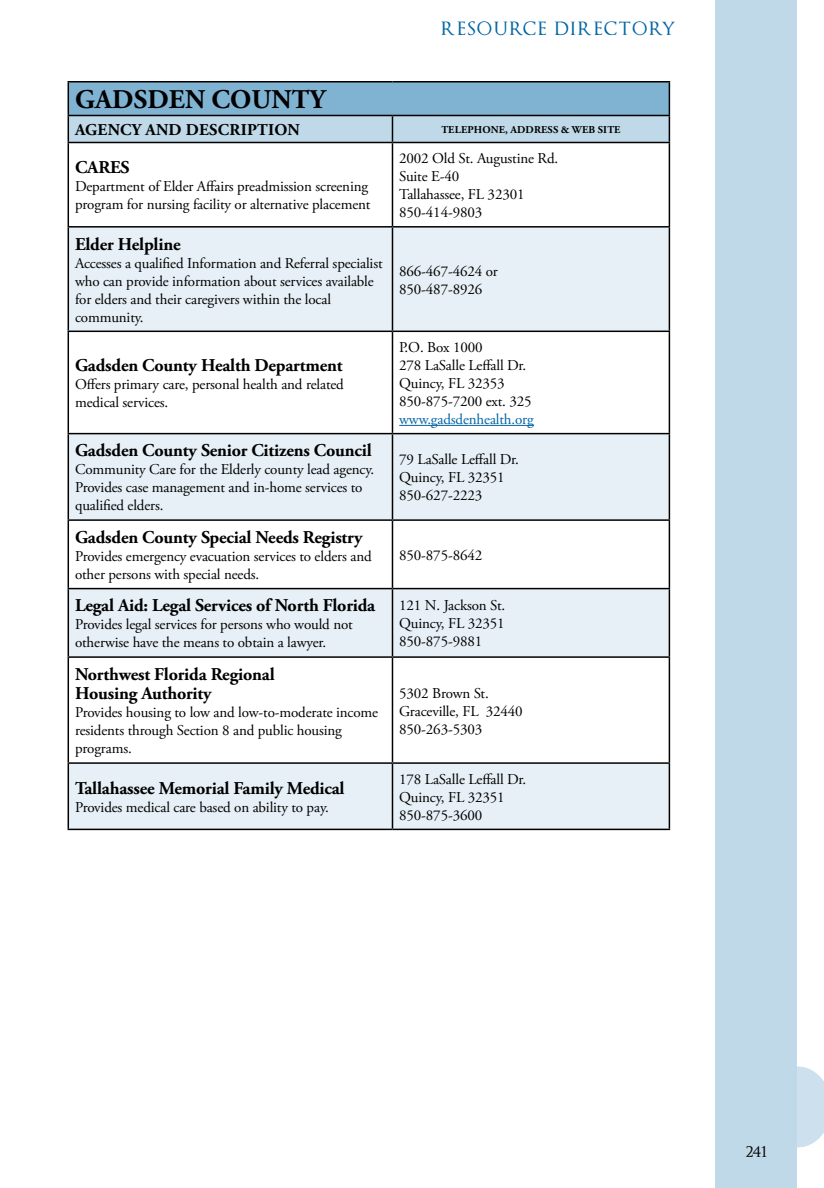
<style>
.page{position:relative;width:824px;height:1188px;background:#fff}
.page>*{position:absolute;margin:0;border:0;box-sizing:border-box;transform-origin:0 0}
.t1{font:700 27px "Adobe Garamond Pro";letter-spacing:.005em;color:#000}
.t2{font:700 18px/19.5px "Adobe Garamond Pro";letter-spacing:-.01em;color:#000}
.t3{font:18px "Optimus Princeps";letter-spacing:.1em;color:#0065a4}
.t4{font:18px "Optimus Princeps";color:#000}
.t5{font:700 16.5px "Adobe Garamond Pro";letter-spacing:.015em;color:#000}
.t6{font:15px/18px "Adobe Garamond Pro";letter-spacing:-.01em;color:#000}
.t7{font:15px "Adobe Garamond Pro";letter-spacing:-.01em;color:#0065a4}
.t8{font:700 10.5px "Adobe Garamond Pro";letter-spacing:.015em;color:#000}
</style>
<div class="page">
<svg style="left:796px;top:1066px;width:28px;height:82px;background:#d1e3ee"></svg>
<div style="left:716px;top:0;width:80px;height:1188px;background:#bfd9e8"></div>
<div style="left:68px;top:82px;width:601px;height:34px;background:#80b2d2"></div>
<svg style="left:69px;top:143px;width:599px;height:83px"></svg>
<div style="left:69px;top:228px;width:599px;height:601px;background:#e6f0f6"></div>
<svg style="left:69px;top:332px;width:599px;height:430px"></svg>
<hr style="left:68px;top:81px;width:324px;height:1px;background:#000">
<hr style="left:68px;top:82px;width:1px;height:33px;background:#000">
<hr style="left:392px;top:81px;width:278px;height:1px;background:#000">
<hr style="left:668px;top:82px;width:2px;height:33px;background:#000">
<hr style="left:68px;top:143px;width:1px;height:83px;background:#000">
<hr style="left:392px;top:143px;width:1px;height:83px;background:#000">
<hr style="left:668px;top:143px;width:2px;height:83px;background:#000">
<hr style="left:68px;top:226px;width:324px;height:2px;background:#000">
<hr style="left:68px;top:228px;width:1px;height:103px;background:#000">
<hr style="left:392px;top:226px;width:278px;height:2px;background:#000">
<hr style="left:392px;top:228px;width:1px;height:103px;background:#000">
<hr style="left:668px;top:228px;width:2px;height:103px;background:#000">
<hr style="left:68px;top:331px;width:324px;height:1px;background:#000">
<hr style="left:68px;top:332px;width:1px;height:101px;background:#000">
<hr style="left:392px;top:331px;width:278px;height:1px;background:#000">
<hr style="left:392px;top:332px;width:1px;height:101px;background:#000">
<hr style="left:668px;top:332px;width:2px;height:101px;background:#000">
<hr style="left:68px;top:433px;width:324px;height:1px;background:#000">
<hr style="left:68px;top:434px;width:1px;height:85px;background:#000">
<hr style="left:392px;top:433px;width:278px;height:1px;background:#000">
<hr style="left:392px;top:434px;width:1px;height:85px;background:#000">
<hr style="left:668px;top:434px;width:2px;height:85px;background:#000">
<hr style="left:68px;top:519px;width:324px;height:2px;background:#000">
<hr style="left:68px;top:521px;width:1px;height:67px;background:#000">
<hr style="left:392px;top:519px;width:278px;height:2px;background:#000">
<hr style="left:392px;top:521px;width:1px;height:67px;background:#000">
<hr style="left:668px;top:521px;width:2px;height:67px;background:#000">
<hr style="left:68px;top:588px;width:324px;height:1px;background:#000">
<hr style="left:68px;top:589px;width:1px;height:67px;background:#000">
<hr style="left:392px;top:588px;width:278px;height:1px;background:#000">
<hr style="left:392px;top:589px;width:1px;height:67px;background:#000">
<hr style="left:668px;top:589px;width:2px;height:67px;background:#000">
<hr style="left:68px;top:656px;width:324px;height:2px;background:#000">
<hr style="left:68px;top:658px;width:1px;height:104px;background:#000">
<hr style="left:392px;top:656px;width:278px;height:2px;background:#000">
<hr style="left:392px;top:658px;width:1px;height:104px;background:#000">
<hr style="left:668px;top:658px;width:2px;height:104px;background:#000">
<hr style="left:68px;top:762px;width:324px;height:2px;background:#000">
<hr style="left:68px;top:764px;width:1px;height:65px;background:#000">
<hr style="left:392px;top:762px;width:278px;height:2px;background:#000">
<hr style="left:392px;top:764px;width:1px;height:65px;background:#000">
<hr style="left:668px;top:764px;width:2px;height:65px;background:#000">
<hr style="left:68px;top:829px;width:324px;height:1px;background:#000">
<hr style="left:392px;top:829px;width:278px;height:1px;background:#000">
<hr style="left:68px;top:115px;width:324px;height:1px;background:#000">
<svg style="left:68px;top:116px;width:600px;height:26px;background:#b9d2e1"></svg>
<hr style="left:668px;top:116px;width:2px;height:26px;background:#000">
<hr style="left:68px;top:142px;width:324px;height:1px;background:#000">
<hr style="left:392px;top:142px;width:278px;height:1px;background:#000">
<hr style="left:392px;top:115px;width:278px;height:1px;background:#000">
<hr style="left:399px;top:425px;width:134px;height:1px;background:#0065a4">
<p class="t3" style="left:441px;top:19px;width:236px">RESOURCE DIRECTORY</p>
<h1 class="t1" style="left:75px;top:84px;width:252px">Gadsden County</h1>
<p class="t5" style="left:75px;top:120px;width:226px">Agency and Description</p>
<p class="t8" style="left:441px;top:123px;width:180px">Telephone, Address &amp; Web Site</p>
<p class="t2" style="left:75px;top:158px;width:35px">CARES</p>
<p class="t6" style="left:75px;top:178px;width:297px">Department of Elder Affairs preadmission screening program for nursing facility or alternative placement</p>
<p class="t6" style="left:399px;top:150px;width:158px">2002 Old St. Augustine Rd.<br>Suite E-40<br>Tallahassee, FL 32301<br>850-414-9803</p>
<p class="t2" style="left:75px;top:234px;width:107px">Elder Helpline</p>
<p class="t6" style="left:75px;top:254px;width:309px">Accesses a qualified Information and Referral specialist who can provide information about services available for elders and their caregivers within the local community.</p>
<p class="t6" style="left:399px;top:262px;width:100px">866-467-4624 or<br>850-487-8926</p>
<p class="t2" style="left:75px;top:356px;width:269px">Gadsden County Health Department</p>
<p class="t6" style="left:75px;top:376px;width:270px">Offers primary care, personal health and related medical services.</p>
<p class="t6" style="left:399px;top:339px;width:134px">P.O. Box 1000<br>278 LaSalle Leffall Dr.<br>Quincy, FL 32353<br>850-875-7200 ext. 325</p>
<p class="t7" style="left:399px;top:410px;width:136px">www.gadsdenhealth.org</p>
<p class="t2" style="left:75px;top:441px;width:298px">Gadsden County Senior Citizens Council</p>
<p class="t6" style="left:75px;top:461px;width:298px">Community Care for the Elderly county lead agency.<br>Provides case management and in-home services to qualified elders.</p>
<p class="t6" style="left:399px;top:451px;width:119px">79 LaSalle Leffall Dr.<br>Quincy, FL 32351<br>850-627-2223</p>
<p class="t2" style="left:75px;top:528px;width:290px">Gadsden County Special Needs Registry</p>
<p class="t6" style="left:75px;top:548px;width:298px">Provides emergency evacuation services to elders and other persons with special needs.</p>
<p class="t6" style="left:399px;top:547px;width:84px">850-875-8642</p>
<p class="t2" style="left:75px;top:596px;width:302px">Legal Aid: Legal Services of North Florida</p>
<p class="t6" style="left:75px;top:616px;width:279px">Provides legal services for persons who would not otherwise have the means to obtain a lawyer.</p>
<p class="t6" style="left:399px;top:597px;width:107px;text-align:justify">121 N. Jackson St.<br>Quincy, FL 32351<br>850-875-9881</p>
<p class="t2" style="left:75px;top:665px;width:201px">Northwest Florida Regional<br>Housing Authority</p>
<p class="t6" style="left:75px;top:704px;width:304px">Provides housing to low and low-to-moderate income residents through Section 8 and public housing programs.</p>
<p class="t2" style="left:75px;top:779px;width:271px">Tallahassee Memorial Family Medical</p>
<p class="t6" style="left:75px;top:799px;width:253px">Provides medical care based on ability to pay.</p>
<p class="t6" style="left:399px;top:684px;width:125px">5302 Brown St.<br>Graceville, FL 32440<br>850-263-5303</p>
<p class="t6" style="left:399px;top:770px;width:126px">178 LaSalle Leffall Dr.<br>Quincy, FL 32351<br>850-875-3600</p>
<p class="t4" style="left:745px;top:1143px;width:23px">241</p>
</div>
